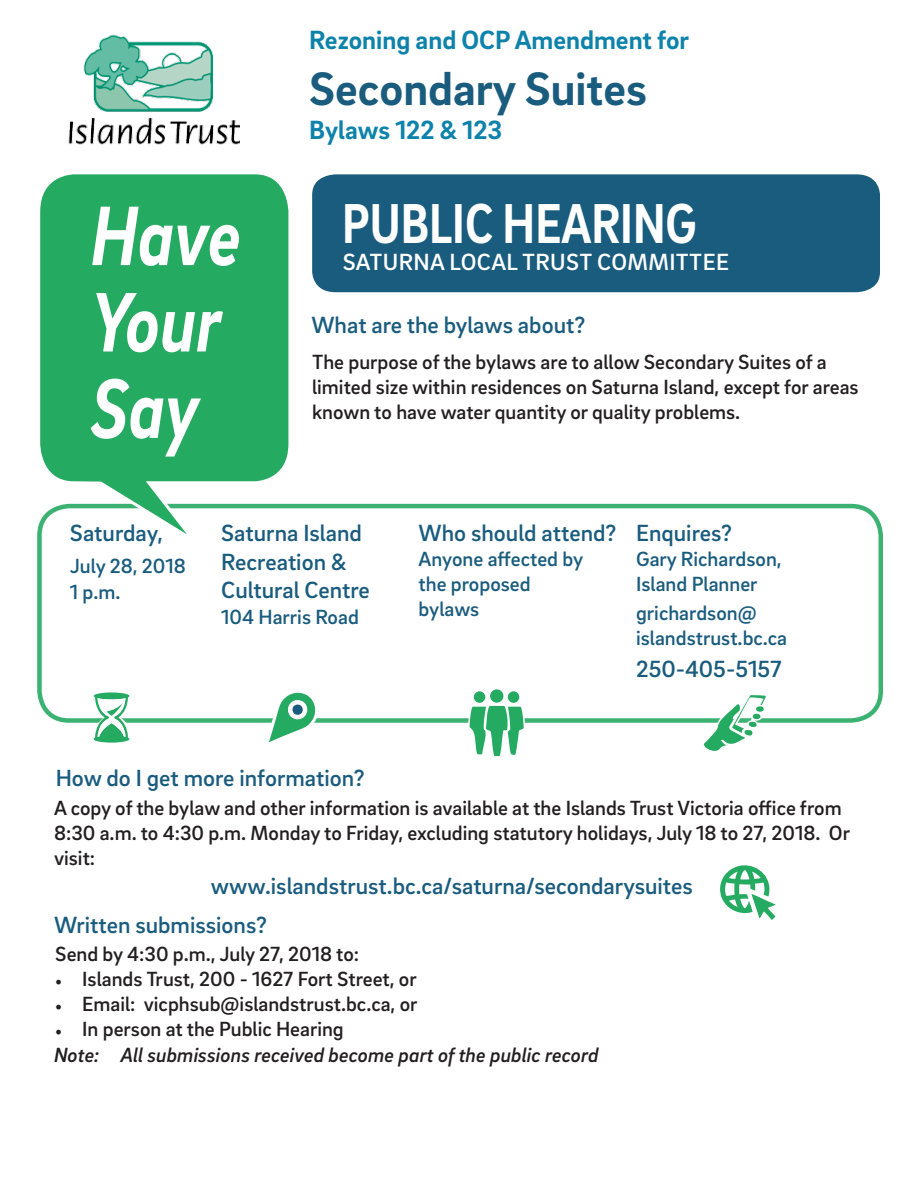
<style>
.page{position:relative;width:918px;height:1188px;background:#fff}
.page>*{position:absolute;margin:0;border:0;box-sizing:border-box;transform-origin:0 0}
.t1{font:italic 700 86.4px "Brix Sans";color:#fff;scale:.83 1}
.t2{font:700 57.6px "Brix Sans";color:#fff;scale:.83 1}
.t3{font:700 48px "Brix Sans";color:#1a5c7e}
.t4{font:700 27px "Brix Sans";color:#0d82aa}
.Small_Headings{font:500 24px/28.8px "Brix Sans";color:#1a5c7e}
.t5{font:500 24px "Brix Sans";letter-spacing:.015em;color:#fff}
.t6{font:500 21px/25.2px "Brix Sans";color:#231f20}
.Small_Headings-2{font:500 21px/25.2px "Brix Sans";color:#1a5c7e}
.t7{font:italic 500 21px "Brix Sans";color:#231f20}
.s1{font-family:"Minion Pro";font-weight:400;font-size:18px}
</style>
<div class="page">
<div style="left:312px;top:174px;width:568px;height:119px;background:#1a5c7e"></div>
<div style="left:37px;top:504px;width:846px;height:219px;border:4px solid #25aa62;border-radius:30px"></div>
<svg style="left:263px;top:692px;width:54px;height:50px"></svg>
<svg style="left:91px;top:692px;width:43px;height:51px"></svg>
<svg style="left:467px;top:705px;width:59px;height:52px"></svg>
<div style="left:489px;top:689px;width:15px;height:14px;background:#25aa62;border-radius:50%"></div>
<div style="left:489px;top:688px;width:16px;height:16px;border:2px solid #fff;border-radius:50%"></div>
<div style="left:507px;top:691px;width:13px;height:13px;background:#25aa62;border-radius:50%"></div>
<div style="left:506px;top:690px;width:15px;height:14px;border:2px solid #fff;border-radius:50%"></div>
<div style="left:473px;top:691px;width:13px;height:13px;background:#25aa62;border-radius:50%"></div>
<div style="left:472px;top:690px;width:15px;height:14px;border:2px solid #fff;border-radius:50%"></div>
<svg style="left:702px;top:695px;width:67px;height:56px"></svg>
<svg style="left:37px;top:174px;width:256px;height:377px"></svg>
<svg style="left:720px;top:865px;width:56px;height:55px"></svg>
<img style="left:68px;top:35px;width:171px;height:110px">
<p class="t4" style="left:309px;top:22px;width:382px">Rezoning and OCP Amendment for</p>
<p class="t3" style="left:309px;top:57px;width:339px">Secondary Suites</p>
<p class="t1" style="left:91px;top:179px;width:182px">Have</p>
<p class="t1" style="left:91px;top:266px;width:159px">Your</p>
<p class="t1" style="left:91px;top:352px;width:132px">Say</p>
<p class="t4" style="left:309px;top:113px;width:195px">Bylaws 122 &amp; 123</p>
<p class="t2" style="left:342px;top:186px;width:429px">PUBLIC HEARING</p>
<p class="t5" style="left:343px;top:246px;width:388px">SATURNA LOCAL TRUST COMMITTEE</p>
<p class="Small_Headings" style="left:311px;top:309px;width:275px">What are the bylaws about?</p>
<p class="t6" style="left:312px;top:348px;width:548px">The purpose of the bylaws are to allow Secondary Suites of a limited size within residences on Saturna Island, except for areas known to have water quantity or quality problems.</p>
<p class="Small_Headings" style="left:70px;top:517px;width:94px">Saturday,</p>
<p class="Small_Headings" style="left:221px;top:517px;width:150px">Saturna Island<br>Recreation &amp;<br>Cultural Centre</p>
<p class="Small_Headings-2" style="left:70px;top:553px;width:117px">July 28, 2018</p>
<p class="Small_Headings-2" style="left:70px;top:578px;width:52px">1 p.m.</p>
<p class="Small_Headings-2" style="left:221px;top:603px;width:139px">104 Harris Road</p>
<p class="Small_Headings" style="left:419px;top:517px;width:199px">Who should attend?</p>
<p class="Small_Headings" style="left:636px;top:517px;width:97px">Enquires?</p>
<p class="Small_Headings-2" style="left:419px;top:545px;width:166px">Anyone affected by</p>
<p class="Small_Headings-2" style="left:419px;top:571px;width:114px">the proposed bylaws</p>
<p class="Small_Headings-2" style="left:636px;top:545px;width:147px">Gary Richardson,<br>Island Planner</p>
<p class="Small_Headings-2" style="left:636px;top:599px;width:153px">grichardson@ islandstrust.bc.ca</p>
<p class="Small_Headings" style="left:636px;top:653px;width:147px">250-405-5157</p>
<p class="Small_Headings" style="left:56px;top:762px;width:310px">How do I get more information?</p>
<p class="t6" style="left:54px;top:794px;width:798px">A copy of the bylaw and other information is available at the Islands Trust Victoria office from<br>8:30 a.m. to 4:30 p.m. Monday to Friday, excluding statutory holidays, July 18 to 27, 2018. Or visit:</p>
<p class="Small_Headings" style="left:211px;top:870px;width:483px">www.islandstrust.bc.ca/saturna/secondarysuites</p>
<p class="Small_Headings" style="left:54px;top:909px;width:214px">Written submissions?</p>
<p class="t6" style="left:55px;top:940px;width:305px">Send by 4:30 p.m., July 27, 2018 to:</p>
<p class="t6" style="left:55px;top:965px;width:363px"><span class="s1">•</span> Islands Trust, 200 - 1627 Fort Street, or</p>
<p class="t6" style="left:55px;top:990px;width:364px"><span class="s1">•</span> Email: vicphsub@islandstrust.bc.ca, or</p>
<p class="t6" style="left:55px;top:1016px;width:290px"><span class="s1">•</span> In person at the Public Hearing</p>
<p class="t7" style="left:54px;top:1042px;width:546px">Note: All submissions received become part of the public record</p>
</div>
